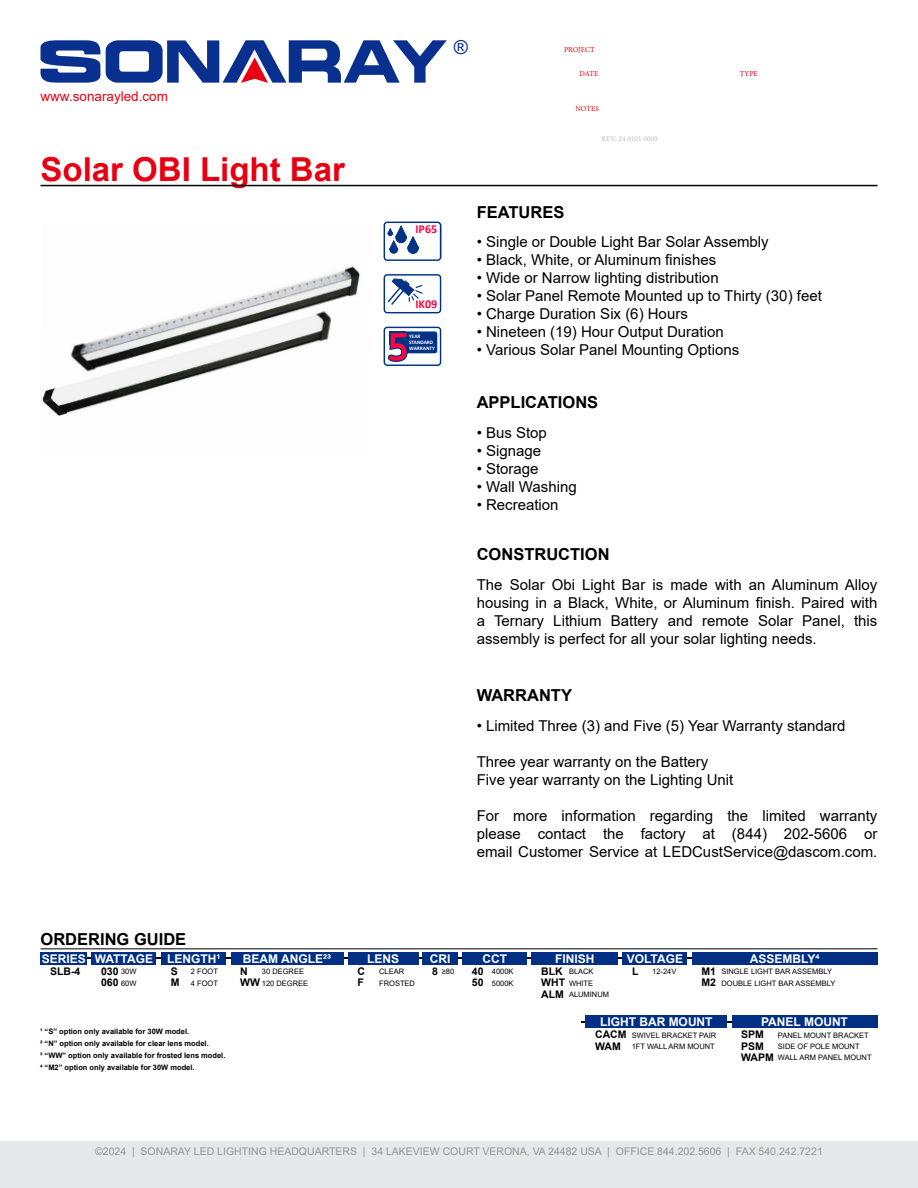
<style>
.page{position:relative;width:918px;height:1188px;background:#fff}
.page>*{position:absolute;margin:0;border:0;box-sizing:border-box;transform-origin:0 0}
.t1{font:700 33px "Arial";color:#e60012}
.t2{font:19.2px "Arial";color:#0a308f}
.t3{font:700 16.5px "Arial";color:#000}
.t4{font:15px/18px "Arial";color:#000;text-align:justify}
.t5{font:13.5px "Arial";color:#e60012}
.t6{font:700 12.15px "Calibri";color:#fa0740}
.t7{font:700 12px "Arial";color:#fff}
.t8{font:10.5px "Arial";color:#939598}
.t9{font:700 10.5px/11.4px "Arial";color:#000}
.t10{font:7.5px/11.4px "Arial";color:#000}
.t11{font:700 7.5px/12px "Arial";color:#000}
.t12{font:7.5px "Minion Pro";letter-spacing:-.005em;color:#e60012}
.t13{font:7.5px "Minion Pro";color:#bcbec0}
.t14{font:700 5.25px/6.3px "Calibri";color:#fff}
.s1{font-weight:700;font-size:10.5px}
</style>
<div class="page">
<div style="left:384px;top:327px;width:57px;height:39px;border:1px solid #003386;border-radius:3px"></div>
<div style="left:402px;top:331px;width:35px;height:22px;background:#003386;border-radius:2px"></div>
<svg style="left:384px;top:329px;width:27px;height:36px"></svg>
<div style="left:384px;top:222px;width:57px;height:39px;border:1px solid #003386;border-radius:3px"></div>
<svg style="left:388px;top:226px;width:30px;height:27px"></svg>
<div style="left:384px;top:274px;width:57px;height:39px;border:1px solid #003386;border-radius:3px"></div>
<svg style="left:387px;top:279px;width:36px;height:26px"></svg>
<hr style="left:67px;top:958px;width:791px;height:1px;background:#000">
<hr style="left:40px;top:948px;width:838px;height:1px;background:#000">
<div style="left:40px;top:952px;width:47px;height:12px;background:#002f84"></div>
<div style="left:92px;top:952px;width:64px;height:12px;background:#002f84"></div>
<div style="left:231px;top:952px;width:112px;height:12px;background:#002f84"></div>
<div style="left:423px;top:952px;width:35px;height:12px;background:#002f84"></div>
<div style="left:462px;top:952px;width:65px;height:12px;background:#002f84"></div>
<div style="left:623px;top:952px;width:64px;height:12px;background:#002f84"></div>
<div style="left:532px;top:952px;width:86px;height:12px;background:#002f84"></div>
<div style="left:161px;top:952px;width:65px;height:12px;background:#002f84"></div>
<div style="left:348px;top:952px;width:70px;height:12px;background:#002f84"></div>
<div style="left:692px;top:952px;width:186px;height:12px;background:#002f84"></div>
<hr style="left:581px;top:1021px;width:275px;height:1px;background:#000">
<div style="left:586px;top:1016px;width:141px;height:12px;background:#002f84"></div>
<div style="left:732px;top:1016px;width:146px;height:12px;background:#002f84"></div>
<img style="left:42px;top:266px;width:318px;height:150px">
<svg style="left:40px;top:40px;width:60px;height:43px"></svg>
<svg style="left:106px;top:40px;width:341px;height:43px"></svg>
<hr style="left:40px;top:185px;width:838px;height:1px;background:#000">
<div style="left:0;top:1142px;width:918px;height:46px;background:#e6e7e8"></div>
<p class="t5" style="left:40px;top:87px;width:129px">www.sonarayled.com</p>
<h1 class="t1" style="left:40px;top:146px;width:306px">Solar OBI Light Bar</h1>
<p class="t2" style="left:454px;top:34px;width:16px">®</p>
<p class="t12" style="left:564px;top:45px;width:32px">PROJECT</p>
<p class="t12" style="left:580px;top:69px;width:20px">DATE</p>
<p class="t12" style="left:740px;top:69px;width:20px">TYPE</p>
<p class="t12" style="left:575px;top:104px;width:25px">NOTES</p>
<p class="t13" style="left:602px;top:134px;width:58px">REV: 24 0101 0000</p>
<p class="t6" style="left:415px;top:221px;width:23px">IP65</p>
<p class="t6" style="left:431px;top:221px;width:8px">6</p>
<p class="t6" style="left:415px;top:296px;width:24px">IK09</p>
<p class="t14" style="left:409px;top:333px;width:27px">YEAR<br>STANDARD<br>WARRANTY</p>
<p class="t3" style="left:477px;top:200px;width:89px">FEATURES</p>
<p class="t4" style="left:477px;top:233px;width:294px">• Single or Double Light Bar Solar Assembly</p>
<p class="t4" style="left:477px;top:251px;width:241px">• Black, White, or Aluminum finishes</p>
<p class="t4" style="left:477px;top:269px;width:243px">• Wide or Narrow lighting distribution</p>
<p class="t4" style="left:477px;top:287px;width:347px">• Solar Panel Remote Mounted up to Thirty (30) feet</p>
<p class="t4" style="left:477px;top:305px;width:213px">• Charge Duration Six (6) Hours</p>
<p class="t4" style="left:477px;top:323px;width:249px">• Nineteen (19) Hour Output Duration</p>
<p class="t4" style="left:477px;top:341px;width:264px">• Various Solar Panel Mounting Options</p>
<p class="t3" style="left:477px;top:391px;width:123px">APPLICATIONS</p>
<p class="t4" style="left:477px;top:423px;width:72px">• Bus Stop</p>
<p class="t4" style="left:477px;top:441px;width:66px">• Signage</p>
<p class="t4" style="left:477px;top:459px;width:63px">• Storage</p>
<p class="t4" style="left:477px;top:477px;width:101px">• Wall Washing</p>
<p class="t4" style="left:477px;top:495px;width:83px">• Recreation</p>
<p class="t3" style="left:477px;top:543px;width:134px">CONSTRUCTION</p>
<p class="t4" style="left:477px;top:576px;width:402px">The Solar Obi Light Bar is made with an Aluminum Alloy housing in a Black, White, or Aluminum finish. Paired with a Ternary Lithium Battery and remote Solar Panel, this assembly is perfect for all your solar lighting needs.</p>
<p class="t3" style="left:477px;top:683px;width:97px">WARRANTY</p>
<p class="t4" style="left:477px;top:716px;width:370px">• Limited Three (3) and Five (5) Year Warranty standard</p>
<p class="t4" style="left:477px;top:752px;width:258px">Three year warranty on the Battery<br>Five year warranty on the Lighting Unit</p>
<p class="t4" style="left:477px;top:806px;width:402px">For more information regarding the limited warranty please contact the factory at (844) 202-5606 or email Customer Service at LEDCustService@dascom.com.</p>
<p class="t3" style="left:40px;top:928px;width:147px">ORDERING GUIDE</p>
<p class="t7" style="left:42px;top:950px;width:113px">SERIES WATTAGE</p>
<p class="t9" style="left:101px;top:966px;width:19px">030<br>060</p>
<p class="t7" style="left:167px;top:950px;width:55px">LENGTH¹</p>
<p class="t9" style="left:171px;top:966px;width:10px">S<br>M</p>
<p class="t10" style="left:191px;top:966px;width:29px">2 FOOT<br>4 FOOT</p>
<p class="t10" style="left:240px;top:977px;width:69px"><span class="s1">WW</span> 120 DEGREE</p>
<p class="t7" style="left:243px;top:950px;width:90px">BEAM ANGLE²³</p>
<p class="t9" style="left:240px;top:966px;width:9px">N</p>
<p class="t10" style="left:262px;top:966px;width:44px">30 DEGREE</p>
<p class="t9" style="left:50px;top:966px;width:32px">SLB-4</p>
<p class="t10" style="left:121px;top:966px;width:17px">30W<br>60W</p>
<p class="t11" style="left:40px;top:1026px;width:187px">¹ “S” option only available for 30W model.<br>² “N” option only available for clear lens model.<br>³ “WW” option only available for frosted lens model.<br>⁴ “M2” option only available for 30W model.</p>
<p class="t7" style="left:367px;top:950px;width:34px">LENS</p>
<p class="t9" style="left:357px;top:966px;width:9px">C</p>
<p class="t10" style="left:379px;top:966px;width:27px">CLEAR</p>
<p class="t9" style="left:357px;top:977px;width:8px">F</p>
<p class="t10" style="left:379px;top:977px;width:37px">FROSTED</p>
<p class="t7" style="left:430px;top:950px;width:22px">CRI</p>
<p class="t10" style="left:432px;top:966px;width:24px"><span class="s1">8</span> ≥80</p>
<p class="t7" style="left:482px;top:950px;width:26px">CCT</p>
<p class="t9" style="left:472px;top:966px;width:13px">40<br>50</p>
<p class="t10" style="left:492px;top:966px;width:23px">4000K<br>5000K</p>
<p class="t7" style="left:555px;top:950px;width:41px">FINISH</p>
<p class="t9" style="left:541px;top:966px;width:25px">BLK<br>WHT</p>
<p class="t10" style="left:569px;top:966px;width:26px">BLACK<br>WHITE</p>
<p class="t10" style="left:541px;top:989px;width:69px"><span class="s1">ALM</span> ALUMINUM</p>
<p class="t7" style="left:627px;top:950px;width:58px">VOLTAGE</p>
<p class="t9" style="left:632px;top:966px;width:8px">L</p>
<p class="t10" style="left:652px;top:966px;width:26px">12-24V</p>
<p class="t7" style="left:750px;top:950px;width:71px">ASSEMBLY⁴</p>
<p class="t10" style="left:701px;top:966px;width:135px"><span class="s1">M1</span> SINGLE LIGHT BAR ASSEMBLY<br><span class="s1">M2</span> DOUBLE LIGHT BAR ASSEMBLY</p>
<p class="t7" style="left:600px;top:1014px;width:114px">LIGHT BAR MOUNT</p>
<p class="t10" style="left:595px;top:1029px;width:123px"><span class="s1">CACM</span> SWIVEL BRACKET PAIR<br><span class="s1">WAM</span> 1FT WALL ARM MOUNT</p>
<p class="t7" style="left:761px;top:1014px;width:88px">PANEL MOUNT</p>
<p class="t9" style="left:741px;top:1029px;width:24px">SPM</p>
<p class="t10" style="left:778px;top:1029px;width:92px">PANEL MOUNT BRACKET</p>
<p class="t9" style="left:741px;top:1040px;width:24px">PSM</p>
<p class="t10" style="left:741px;top:1041px;width:132px;text-indent:37px">SIDE OF POLE MOUNT<br><span class="s1">WAPM</span> WALL ARM PANEL MOUNT</p>
<p class="t8" style="left:95px;top:1144px;width:729px">©2024 | SONARAY LED LIGHTING HEADQUARTERS | 34 LAKEVIEW COURT VERONA, VA 24482 USA | OFFICE 844.202.5606 | FAX 540.242.7221</p>
</div>
